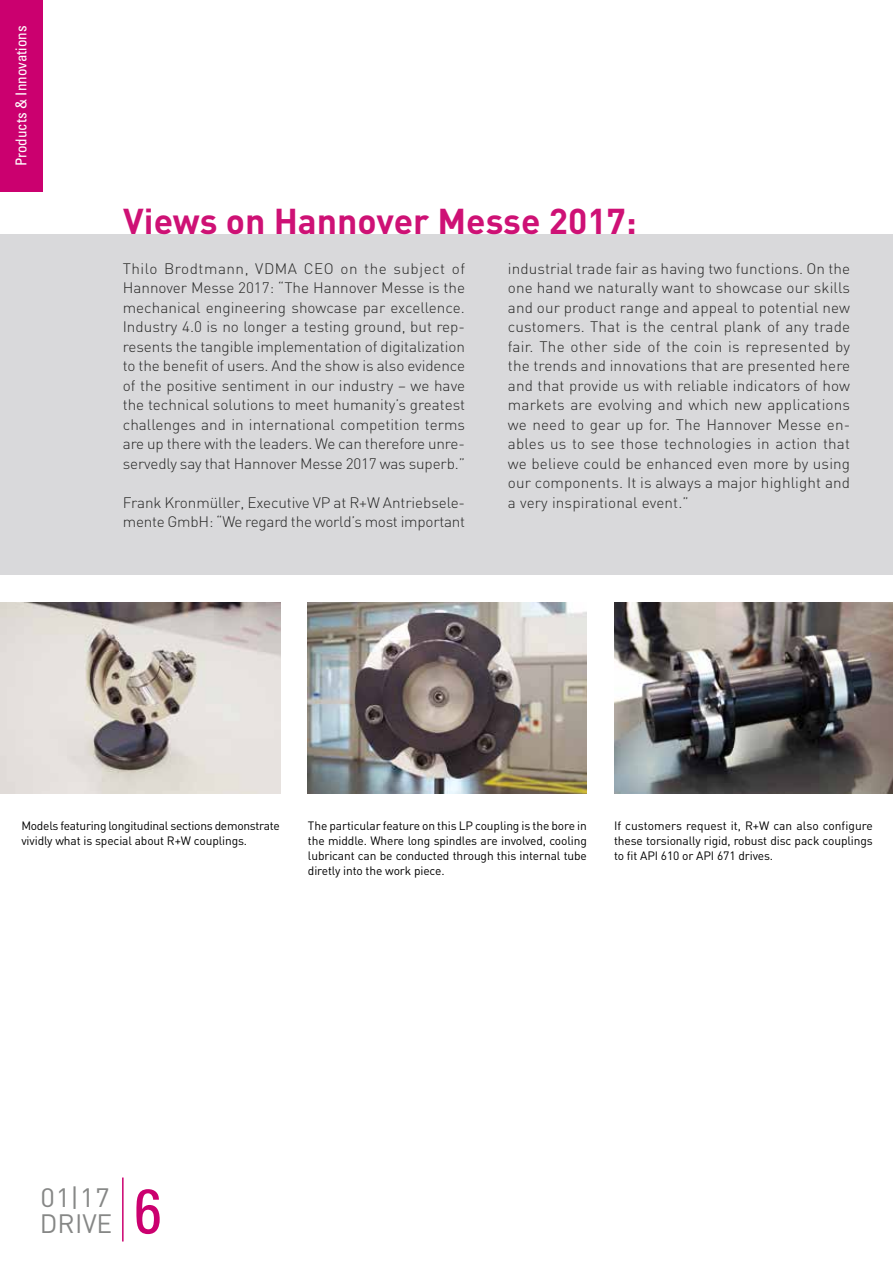
<style>
.page{position:relative;width:893px;height:1263px;background:#fff}
.page>*{position:absolute;margin:0;border:0;box-sizing:border-box;transform-origin:0 0}
.t1{font:condensed 62.4px "Univers";color:#cb006f}
.t2{font:700 35.55px "DIN";color:#ce1175}
.t3{font:26.25px "DIN";letter-spacing:.01em;color:#868786}
.t4{font:26.25px "DIN";letter-spacing:.01em;color:#868786;scale:1.06 1}
.t5{font:300 15px/19.5px "DIN";letter-spacing:-.01em;color:#272726;text-align:justify}
.t6{font:condensed 15px "Univers";color:#fff}
.t7{font:12px/15px "DIN";letter-spacing:-.01em;color:#000;text-align:justify}
</style>
<div class="page">
<hr style="left:122px;top:1177px;width:2px;height:64px;background:#cb006f">
<img style="left:0;top:602px;width:280px;height:192px">
<img style="left:614px;top:602px;width:279px;height:192px">
<img style="left:307px;top:602px;width:280px;height:192px">
<div style="left:0;top:234px;width:893px;height:341px;background:#d9d9db"></div>
<div style="left:0;top:0;width:43px;height:191px;background:#cb006f"></div>
<p class="t6" style="left:12px;top:166px;width:142px;rotate:-90deg">Products &amp; Innovations</p>
<h2 class="t2" style="left:123px;top:198px;width:515px">Views on Hannover Messe 2017:</h2>
<p class="t5" style="left:123px;top:259px;width:344px">Thilo Brodtmann, VDMA CEO on the subject of Hannover Messe 2017: “The Hannover Messe is the mechanical engineering showcase par excellence.<br>Industry 4.0 is no longer a testing ground, but rep&shy;resents the tangible implementation of digitalization to the benefit of users. And the show is also evidence of the positive sentiment in our industry – we have the technical solutions to meet humanity’s greatest challenges and in international competition terms are up there with the leaders. We can therefore unre&shy;servedly say that Hannover Messe 2017 was superb.”</p>
<p class="t5" style="left:123px;top:493px;width:344px">Frank Kronmüller, Executive VP at R+W Antriebsele&shy;mente GmbH: “We regard the world’s most important</p>
<p class="t5" style="left:508px;top:259px;width:344px">industrial trade fair as having two functions. On the one hand we naturally want to showcase our skills and our product range and appeal to potential new customers. That is the central plank of any trade fair. The other side of the coin is represented by the trends and innovations that are presented here and that provide us with reliable indicators of how markets are evolving and which new applications we need to gear up for. The Hannover Messe en&shy;ables us to see those technologies in action that we believe could be enhanced even more by using our components. It is always a major highlight and a very inspirational event.”</p>
<p class="t7" style="left:21px;top:818px;width:260px">Models featuring longitudinal sections demonstrate vividly what is special about R+W couplings.</p>
<p class="t7" style="left:308px;top:818px;width:280px">The particular feature on this LP coupling is the bore in the middle. Where long spindles are involved, cooling lubricant can be conducted through this internal tube diretly into the work piece.</p>
<p class="t7" style="left:614px;top:818px;width:260px">If customers request it, R+W can also configure these torsionally rigid, robust disc pack couplings to fit API 610 or API 671 drives.</p>
<h3 class="t4" style="left:41px;top:1181px;width:66px">01|17</h3>
<h1 class="t1" style="left:134px;top:1171px;width:29px">6</h1>
<h3 class="t3" style="left:40px;top:1207px;width:74px">DRIVE</h3>
</div>
